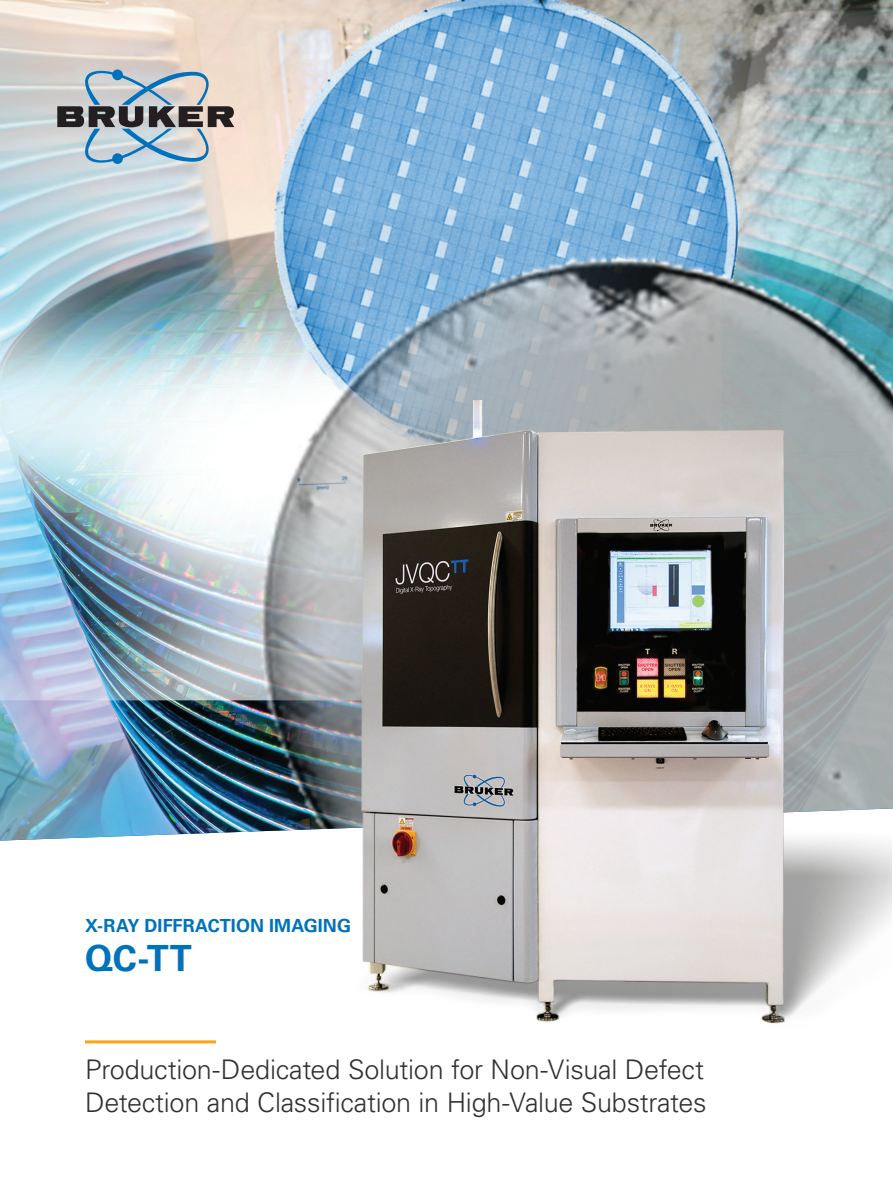
<style>
.page{position:relative;width:893px;height:1187px;background:#fff}
.page>*{position:absolute;margin:0;border:0;box-sizing:border-box;transform-origin:0 0}
.Top_headline{font:700 36px "Univers LT Std";color:#0072bc}
.Black_subhead_cover{font:300 27px/33px "Univers LT Std";letter-spacing:-.01em;color:#2f3230}
.Top_headline-2{font:700 18px "Univers LT Std";letter-spacing:.005em;color:#0072bc}
</style>
<div class="page">
<img style="left:0;top:0;width:893px;height:840px">
<svg style="left:57px;top:64px;width:177px;height:105px;background:#acb3b7"></svg>
<hr style="left:85px;top:1040px;width:131px;height:3px;background:#f9a21c">
<img style="left:353px;top:400px;width:538px;height:624px">
<p class="Top_headline-2" style="left:85px;top:915px;width:268px">X-RAY DIFFRACTION IMAGING</p>
<p class="Top_headline" style="left:85px;top:937px;width:108px">QC-TT</p>
<p class="Black_subhead_cover" style="left:85px;top:1052px;width:623px">Production-Dedicated Solution for Non-Visual Defect<br>Detection and Classification in High-Value Substrates</p>
</div>
